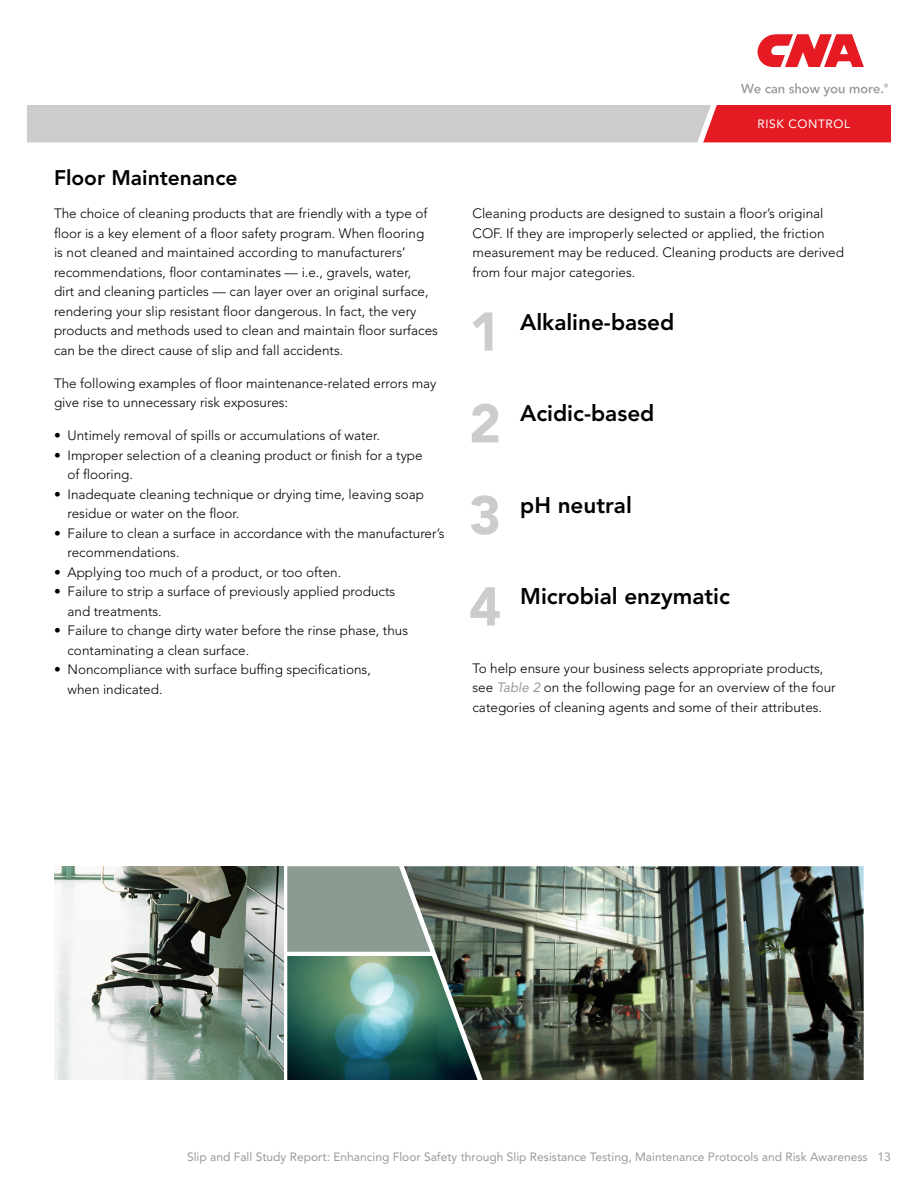
<style>
.page{position:relative;width:918px;height:1188px;background:#fff}
.page>*{position:absolute;margin:0;border:0;box-sizing:border-box;transform-origin:0 0}
.t1{font:900 54px "Avenir LT Std";color:#ccc}
.CALL_OUT_with_BIG_nu{font:800 22.5px "Avenir LT Std";color:#000}
.InText_Sub_for_real{font:800 21px "Avenir LT Std";color:#000}
.body_for_real{font:300 13.5px/19.5px "Avenir LT Std";color:#000}
.t2{font:12px "Avenir LT Std";color:#999}
.t3{font:12px "Avenir LT Std";letter-spacing:.05em;color:#fff}
.s1{font-weight:400;font-style:italic;color:#999}
</style>
<div class="page">
<svg style="left:27px;top:105px;width:864px;height:37px;background:#d1a7a9"></svg>
<svg style="left:757px;top:34px;width:107px;height:33px"></svg>
<svg style="left:741px;top:83px;width:147px;height:13px"></svg>
<img style="left:430px;top:866px;width:434px;height:214px">
<img style="left:287px;top:956px;width:191px;height:124px">
<img style="left:54px;top:866px;width:229px;height:214px">
<svg style="left:287px;top:866px;width:143px;height:86px;background:#8b9a91"></svg>
<p class="InText_Sub_for_real" style="left:54px;top:166px;width:185px">Floor Maintenance</p>
<p class="body_for_real" style="left:54px;top:204px;width:385px">The choice of cleaning products that are friendly with a type of floor is a key element of a floor safety program. When flooring<br>is not cleaned and maintained according to manufacturers’ recommendations, floor contaminates — i.e., gravels, water,<br>dirt and cleaning particles — can layer over an original surface, rendering your slip resistant floor dangerous. In fact, the very products and methods used to clean and maintain floor surfaces can be the direct cause of slip and fall accidents.</p>
<p class="body_for_real" style="left:54px;top:374px;width:384px">The following examples of floor maintenance-related errors may give rise to unnecessary risk exposures:</p>
<p class="body_for_real" style="left:54px;top:426px;width:327px">• Untimely removal of spills or accumulations of water.</p>
<p class="body_for_real" style="left:68px;top:446px;width:357px;text-indent:-14px">• Improper selection of a cleaning product or finish for a type of flooring.</p>
<p class="body_for_real" style="left:68px;top:485px;width:358px;text-indent:-14px">• Inadequate cleaning technique or drying time, leaving soap residue or water on the floor.</p>
<p class="body_for_real" style="left:68px;top:524px;width:378px;text-indent:-14px">• Failure to clean a surface in accordance with the manufacturer’s recommendations.</p>
<p class="body_for_real" style="left:54px;top:563px;width:289px">• Applying too much of a product, or too often.</p>
<p class="body_for_real" style="left:68px;top:582px;width:329px;text-indent:-14px">• Failure to strip a surface of previously applied products and treatments.</p>
<p class="body_for_real" style="left:68px;top:621px;width:342px;text-indent:-14px">• Failure to change dirty water before the rinse phase, thus contaminating a clean surface.</p>
<p class="body_for_real" style="left:68px;top:660px;width:305px;text-indent:-14px">• Noncompliance with surface buffing specifications, when indicated.</p>
<p class="t3" style="left:757px;top:117px;width:94px">RISK CONTROL</p>
<p class="body_for_real" style="left:472px;top:204px;width:373px">Cleaning products are designed to sustain a floor’s original COF. If they are improperly selected or applied, the friction measurement may be reduced. Cleaning products are derived from four major categories.</p>
<p class="t1" style="left:469px;top:299px;width:33px">1</p>
<p class="CALL_OUT_with_BIG_nu" style="left:520px;top:309px;width:156px">Alkaline-based</p>
<p class="t1" style="left:469px;top:391px;width:33px">2</p>
<p class="CALL_OUT_with_BIG_nu" style="left:520px;top:400px;width:136px">Acidic-based</p>
<p class="t1" style="left:469px;top:483px;width:33px">3</p>
<p class="t1" style="left:469px;top:574px;width:33px">4</p>
<p class="CALL_OUT_with_BIG_nu" style="left:520px;top:492px;width:113px">pH neutral</p>
<p class="CALL_OUT_with_BIG_nu" style="left:520px;top:583px;width:211px">Microbial enzymatic</p>
<p class="body_for_real" style="left:472px;top:659px;width:365px">To help ensure your business selects appropriate products, see <span class="s1">Table 2</span> on the following page for an overview of the four categories of cleaning agents and some of their attributes.</p>
<p class="t2" style="left:187px;top:1150px;width:705px">Slip and Fall Study Report: Enhancing Floor Safety through Slip Resistance Testing, Maintenance Protocols and Risk Awareness 13</p>
</div>
